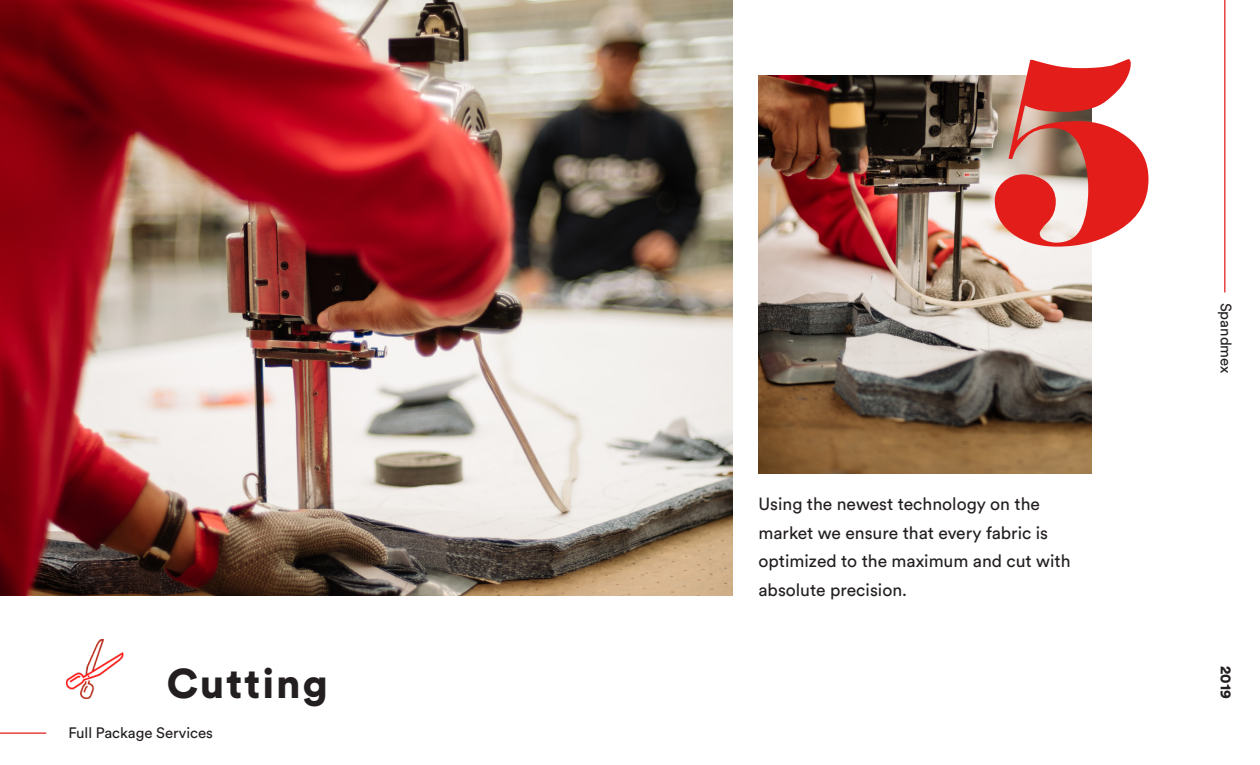
<style>
.page{position:relative;width:1260px;height:765px;background:#fff}
.page>*{position:absolute;margin:0;border:0;box-sizing:border-box;transform-origin:0 0}
.Page{font:250px "Elephant";color:#e31d1a}
.Titulo{font:900 41.25px "Circular Std";letter-spacing:.05em;color:#231f20}
.Cuerpo{font:17.5px/28.8px "Circular Std";color:#231f20}
.t1{font:15px "Circular Std";color:#231f20}
.t2{font:900 15px "Circular Std";color:#231f20}
</style>
<div class="page">
<hr style="left:1224px;top:0;width:1px;height:292px;background:#e31d1a">
<hr style="left:0;top:732px;width:46px;height:2px;background:#e31d1a">
<img style="left:0;top:0;width:732px;height:596px">
<img style="left:758px;top:76px;width:333px;height:397px">
<img style="left:66px;top:639px;width:58px;height:60px">
<p class="Titulo" style="left:167px;top:656px;width:163px">Cutting</p>
<p class="t1" style="left:68px;top:724px;width:146px">Full Package Services</p>
<p class="Page" style="left:989px;top:-2px;width:170px">5</p>
<p class="Cuerpo" style="left:758px;top:489px;width:314px">Using the newest technology on the market we ensure that every fabric is optimized to the maximum and cut with absolute precision.</p>
<p class="t1" style="left:1235px;top:303px;width:72px;rotate:90deg">Spandmex</p>
<p class="t2" style="left:1236px;top:666px;width:34px;rotate:90deg">2019</p>
</div>
